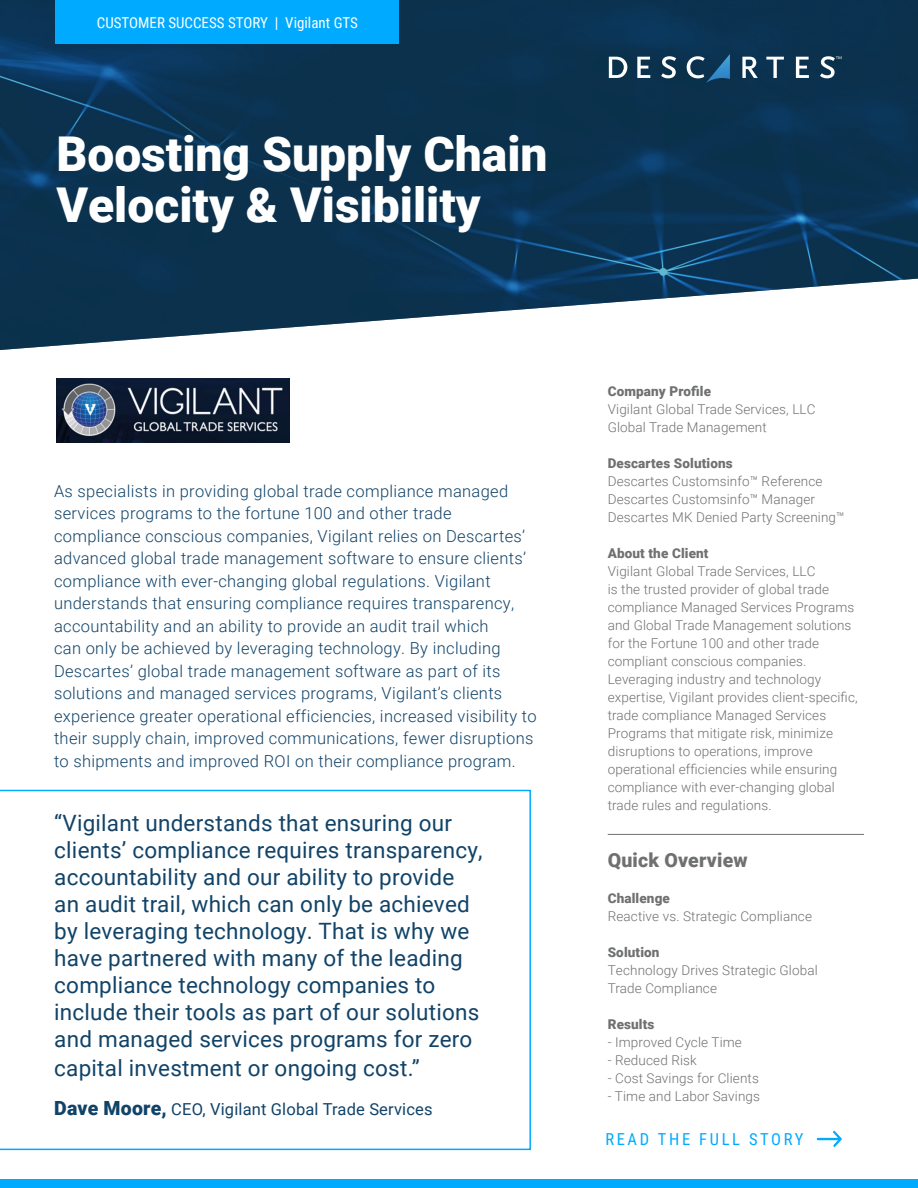
<style>
.page{position:relative;width:918px;height:1188px;background:#fff}
.page>*{position:absolute;margin:0;border:0;box-sizing:border-box;transform-origin:0 0}
.t1{font:900 48px/51px "Roboto";color:#fff}
.t2{font:22.5px/27.2px "Roboto";letter-spacing:.01em;color:#114368}
.t3{font:900 19.5px "Roboto";letter-spacing:.01em;color:#6f7070}
.Intro{font:300 16.5px/22.5px "Roboto";letter-spacing:.02em;color:#114368}
.t4{font:16.5px "Roboto";letter-spacing:.01em;color:#114368}
.t5{font:16.5px "Roboto Condensed";letter-spacing:.16em;color:#0af}
.t6{font:15px "Roboto Condensed";color:#fff}
.t7{font:300 13.5px/18px "Roboto";letter-spacing:.01em;color:#6f7070}
.t8{font:900 13.5px "Roboto";letter-spacing:.01em;color:#6f7070}
.s1{font-weight:900;font-size:19.5px}
</style>
<div class="page">
<img style="left:0;top:0;width:918px;height:350px">
<svg style="left:0;top:790px;width:531px;height:360px"></svg>
<svg style="left:609px;top:57px;width:18px;height:21px"></svg>
<svg style="left:637px;top:57px;width:13px;height:21px"></svg>
<svg style="left:661px;top:56px;width:15px;height:22px"></svg>
<svg style="left:687px;top:54px;width:43px;height:29px"></svg>
<svg style="left:742px;top:57px;width:16px;height:21px"></svg>
<svg style="left:766px;top:57px;width:18px;height:21px"></svg>
<svg style="left:796px;top:57px;width:13px;height:21px"></svg>
<svg style="left:820px;top:56px;width:22px;height:22px"></svg>
<hr style="left:608px;top:834px;width:256px;height:1px;background:#6f7070">
<svg style="left:817px;top:1131px;width:25px;height:16px"></svg>
<div style="left:55px;top:0;width:344px;height:43px;background:#0af"></div>
<div style="left:0;top:1179px;width:918px;height:9px;background:#0af"></div>
<img style="left:56px;top:378px;width:233px;height:64px">
<p class="t6" style="left:97px;top:12px;width:263px">CUSTOMER SUCCESS STORY | Vigilant GTS</p>
<p class="t1" style="left:56px;top:127px;width:493px">Boosting Supply Chain<br>Velocity &amp; Visibility</p>
<p class="Intro" style="left:54px;top:479px;width:484px">As specialists in providing global trade compliance managed services programs to the fortune 100 and other trade compliance conscious companies, Vigilant relies on Descartes’ advanced global trade management software to ensure clients’ compliance with ever-changing global regulations. Vigilant understands that ensuring compliance requires transparency, accountability and an ability to provide an audit trail which<br>can only be achieved by leveraging technology. By including Descartes’ global trade management software as part of its solutions and managed services programs, Vigilant’s clients experience greater operational efficiencies, increased visibility to their supply chain, improved communications, fewer disruptions to shipments and improved ROI on their compliance program.</p>
<p class="t2" style="left:54px;top:809px;width:430px">“Vigilant understands that ensuring our clients’ compliance requires transparency, accountability and our ability to provide an audit trail, which can only be achieved by leveraging technology. That is why we have partnered with many of the leading compliance technology companies to include their tools as part of our solutions and managed services programs for zero capital investment or ongoing cost.”</p>
<p class="t4" style="left:54px;top:1098px;width:380px"><span class="s1">Dave Moore,</span> CEO, Vigilant Global Trade Services</p>
<p class="t8" style="left:608px;top:382px;width:105px">Company Profile</p>
<p class="t7" style="left:608px;top:400px;width:209px">Vigilant Global Trade Services, LLC</p>
<p class="t7" style="left:608px;top:418px;width:161px">Global Trade Management</p>
<p class="t8" style="left:608px;top:454px;width:127px">Descartes Solutions</p>
<p class="t7" style="left:608px;top:472px;width:216px">Descartes Customsinfo™ Reference</p>
<p class="t7" style="left:608px;top:490px;width:238px">Descartes Customsinfo™ Manager<br>Descartes MK Denied Party Screening™</p>
<p class="t8" style="left:608px;top:544px;width:102px">About the Client</p>
<p class="t7" style="left:608px;top:562px;width:251px">Vigilant Global Trade Services, LLC<br>is the trusted provider of global trade compliance Managed Services Programs and Global Trade Management solutions for the Fortune 100 and other trade compliant conscious companies.<br>Leveraging industry and technology expertise, Vigilant provides client-specific, trade compliance Managed Services Programs that mitigate risk, minimize disruptions to operations, improve operational efficiencies while ensuring compliance with ever-changing global trade rules and regulations.</p>
<p class="t3" style="left:608px;top:847px;width:141px">Quick Overview</p>
<p class="t8" style="left:608px;top:889px;width:64px">Challenge</p>
<p class="t7" style="left:608px;top:907px;width:206px">Reactive vs. Strategic Compliance</p>
<p class="t8" style="left:608px;top:943px;width:53px">Solution</p>
<p class="t7" style="left:608px;top:961px;width:212px">Technology Drives Strategic Global<br>Trade Compliance</p>
<p class="t8" style="left:608px;top:1015px;width:48px">Results</p>
<p class="t7" style="left:608px;top:1033px;width:136px">- Improved Cycle Time</p>
<p class="t7" style="left:608px;top:1051px;width:91px">- Reduced Risk</p>
<p class="t7" style="left:608px;top:1069px;width:153px">- Cost Savings for Clients</p>
<p class="t7" style="left:608px;top:1087px;width:154px">- Time and Labor Savings</p>
<p class="t5" style="left:605px;top:1128px;width:200px">READ THE FULL STORY</p>
</div>
